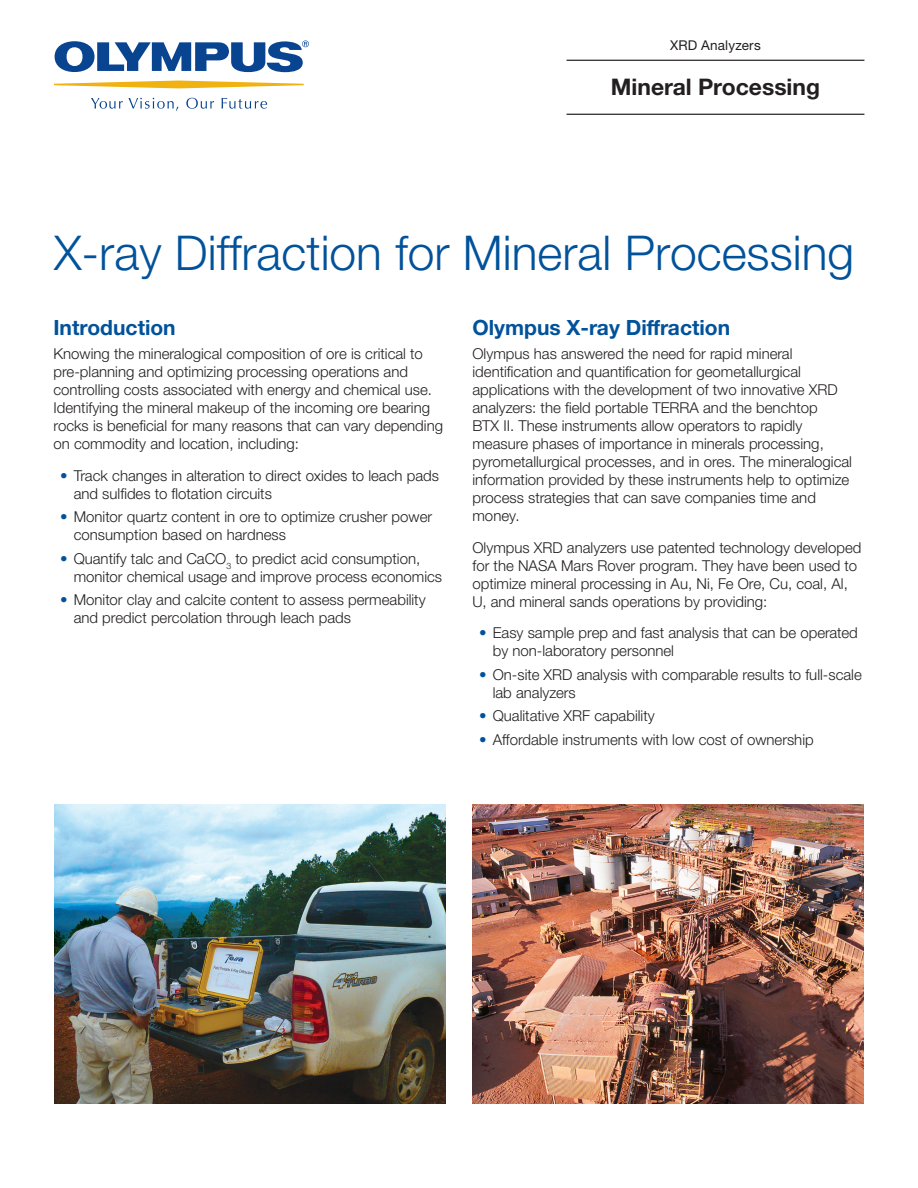
<style>
.page{position:relative;width:918px;height:1188px;background:#fff}
.page>*{position:absolute;margin:0;border:0;box-sizing:border-box;transform-origin:0 0}
.Cover_Title_1{font:300 48px "Helvetica Neue LTW1 G";color:#01529a}
.t1{font:700 22.8px "Helvetica Neue LTW1 G";color:#231f20}
.Title_2{font:700 21px "Helvetica Neue LTW1 G";color:#01529a}
.Text{font:300 15px/18px "Helvetica Neue LTW1 G";color:#231f20}
.t2{font:13.5px "Helvetica Neue LTW1 G";letter-spacing:.01em;color:#231f20}
.s1{color:#01529a}
</style>
<div class="page">
<svg style="left:54px;top:81px;width:250px;height:7px"></svg>
<svg style="left:91px;top:98px;width:87px;height:13px"></svg>
<svg style="left:186px;top:98px;width:28px;height:11px"></svg>
<svg style="left:222px;top:98px;width:45px;height:11px"></svg>
<svg style="left:55px;top:41px;width:254px;height:31px"></svg>
<hr style="left:567px;top:60px;width:297px;height:1px;background:#231f20">
<hr style="left:567px;top:114px;width:297px;height:1px;background:#231f20">
<img style="left:54px;top:805px;width:392px;height:299px">
<img style="left:472px;top:805px;width:392px;height:299px">
<p class="t2" style="left:670px;top:37px;width:92px">XRD Analyzers</p>
<h2 class="t1" style="left:611px;top:73px;width:211px">Mineral Processing</h2>
<p class="Cover_Title_1" style="left:54px;top:224px;width:802px">X-ray Diffraction for Mineral Processing</p>
<p class="Title_2" style="left:53px;top:314px;width:124px">Introduction</p>
<p class="Text" style="left:53px;top:345px;width:391px">Knowing the mineralogical composition of ore is critical to pre-planning and optimizing processing operations and controlling costs associated with energy and chemical use.<br>Identifying the mineral makeup of the incoming ore bearing rocks is beneficial for many reasons that can vary depending on commodity and location, including:</p>
<p class="Text" style="left:74px;top:467px;width:367px;text-indent:-14px"><span class="s1">•</span> Track changes in alteration to direct oxides to leach pads and sulfides to flotation circuits</p>
<p class="Text" style="left:74px;top:508px;width:360px;text-indent:-14px"><span class="s1">•</span> Monitor quartz content in ore to optimize crusher power consumption based on hardness</p>
<p class="Text" style="left:74px;top:549px;width:370px;text-indent:-14px"><span class="s1">•</span> Quantify talc and CaCO<sub>3</sub> to predict acid consumption, monitor chemical usage and improve process economics</p>
<p class="Text" style="left:74px;top:591px;width:354px;text-indent:-14px"><span class="s1">•</span> Monitor clay and calcite content to assess permeability and predict percolation through leach pads</p>
<p class="Title_2" style="left:472px;top:314px;width:259px">Olympus X-ray Diffraction</p>
<p class="Text" style="left:472px;top:345px;width:381px">Olympus has answered the need for rapid mineral identification and quantification for geometallurgical applications with the development of two innovative XRD analyzers: the field portable TERRA and the benchtop<br>BTX II. These instruments allow operators to rapidly measure phases of importance in minerals processing, pyrometallurgical processes, and in ores. The mineralogical information provided by these instruments help to optimize process strategies that can save companies time and money.</p>
<p class="Text" style="left:472px;top:539px;width:390px">Olympus XRD analyzers use patented technology developed for the NASA Mars Rover program. They have been used to optimize mineral processing in Au, Ni, Fe Ore, Cu, coal, Al, U, and mineral sands operations by providing:</p>
<p class="Text" style="left:493px;top:624px;width:367px;text-indent:-14px"><span class="s1">•</span> Easy sample prep and fast analysis that can be operated by non-laboratory personnel</p>
<p class="Text" style="left:493px;top:665px;width:371px;text-indent:-14px"><span class="s1">•</span> On-site XRD analysis with comparable results to full-scale lab analyzers</p>
<p class="Text" style="left:479px;top:707px;width:177px"><span class="s1">•</span> Qualitative XRF capability</p>
<p class="Text" style="left:479px;top:730px;width:336px"><span class="s1">•</span> Affordable instruments with low cost of ownership</p>
</div>
